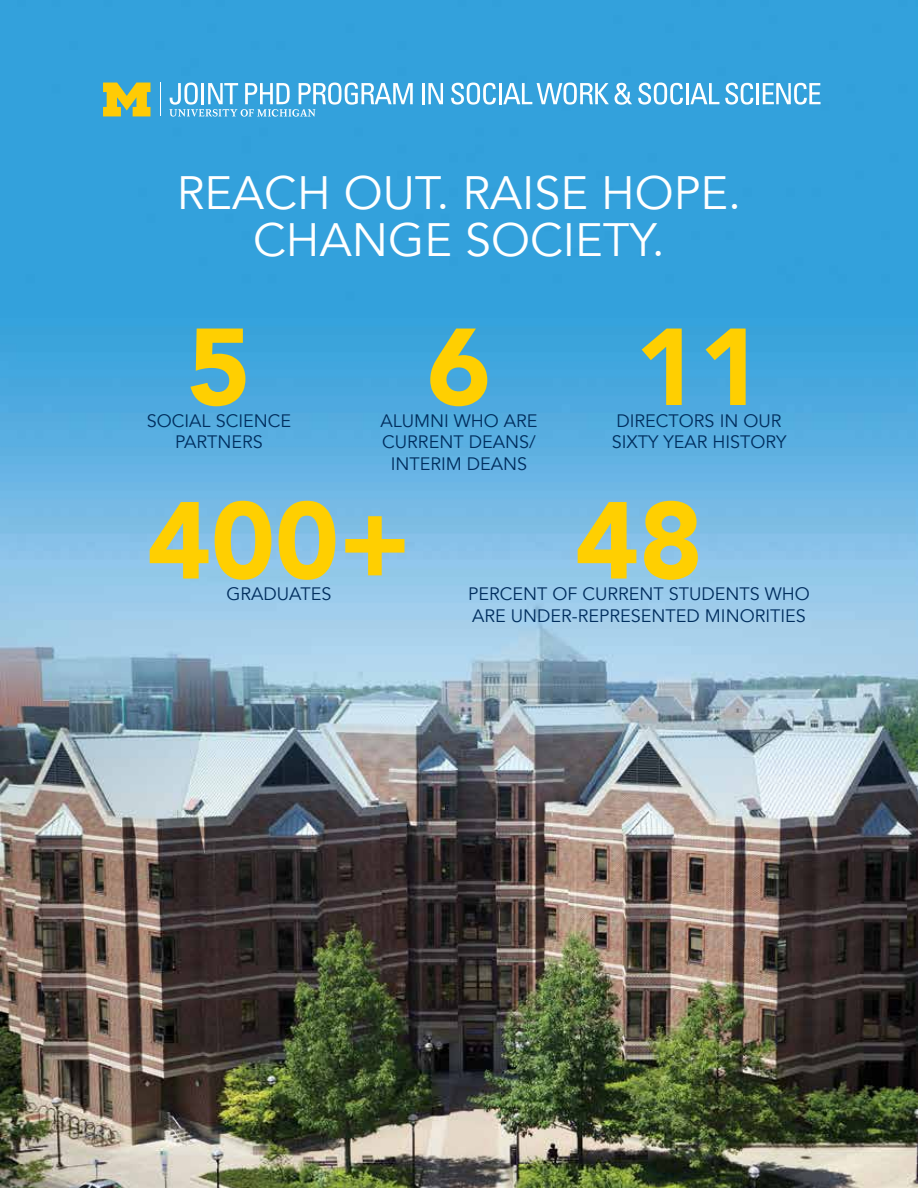
<style>
.page{position:relative;width:918px;height:1188px;background:#fff}
.page>*{position:absolute;margin:0;border:0;box-sizing:border-box;transform-origin:0 0}
.t1{font:900 108px "Avenir";color:#ffcf01}
.t2{font:46.65px/46.7px "Avenir";color:#fff;text-align:center}
.t3{font:18px/21.6px "Avenir";color:#002e5e;text-align:center}
</style>
<div class="page">
<img style="left:0;top:0;width:918px;height:1188px">
<hr style="left:160px;top:83px;width:1px;height:33px;background:#fff">
<svg style="left:103px;top:83px;width:47px;height:33px;background:#cbc03a"></svg>
<svg style="left:169px;top:83px;width:244px;height:34px"></svg>
<hr style="left:422px;top:83px;width:3px;height:21px;background:#fff">
<svg style="left:428px;top:83px;width:15px;height:21px"></svg>
<svg style="left:451px;top:83px;width:45px;height:22px"></svg>
<hr style="left:499px;top:83px;width:3px;height:21px;background:#fff">
<svg style="left:503px;top:83px;width:106px;height:22px"></svg>
<svg style="left:615px;top:83px;width:17px;height:22px"></svg>
<svg style="left:638px;top:83px;width:45px;height:22px"></svg>
<hr style="left:686px;top:83px;width:3px;height:21px;background:#fff">
<svg style="left:690px;top:83px;width:29px;height:21px"></svg>
<svg style="left:725px;top:83px;width:28px;height:22px"></svg>
<hr style="left:756px;top:83px;width:3px;height:21px;background:#fff">
<svg style="left:763px;top:83px;width:57px;height:22px"></svg>
<h2 class="t2" style="left:177px;top:171px;width:566px">REACH OUT. RAISE HOPE.<br>CHANGE SOCIETY.</h2>
<h1 class="t1" style="left:187px;top:275px;width:65px">5</h1>
<p class="t3" style="left:147px;top:410px;width:146px">SOCIAL SCIENCE<br>PARTNERS</p>
<h1 class="t1" style="left:427px;top:275px;width:65px">6</h1>
<p class="t3" style="left:380px;top:410px;width:159px">ALUMNI WHO ARE<br>CURRENT DEANS/<br>INTERIM DEANS</p>
<h1 class="t1" style="left:635px;top:275px;width:129px">11</h1>
<p class="t3" style="left:612px;top:410px;width:176px;text-align:left">DIRECTORS IN OUR<br>SIXTY YEAR HISTORY</p>
<h1 class="t1" style="left:147px;top:448px;width:265px">400+</h1>
<p class="t3" style="left:227px;top:583px;width:106px">GRADUATES</p>
<h1 class="t1" style="left:575px;top:448px;width:129px">48</h1>
<p class="t3" style="left:468px;top:583px;width:343px;text-align:left">PERCENT OF CURRENT STUDENTS WHO<br>ARE UNDER-REPRESENTED MINORITIES</p>
</div>
